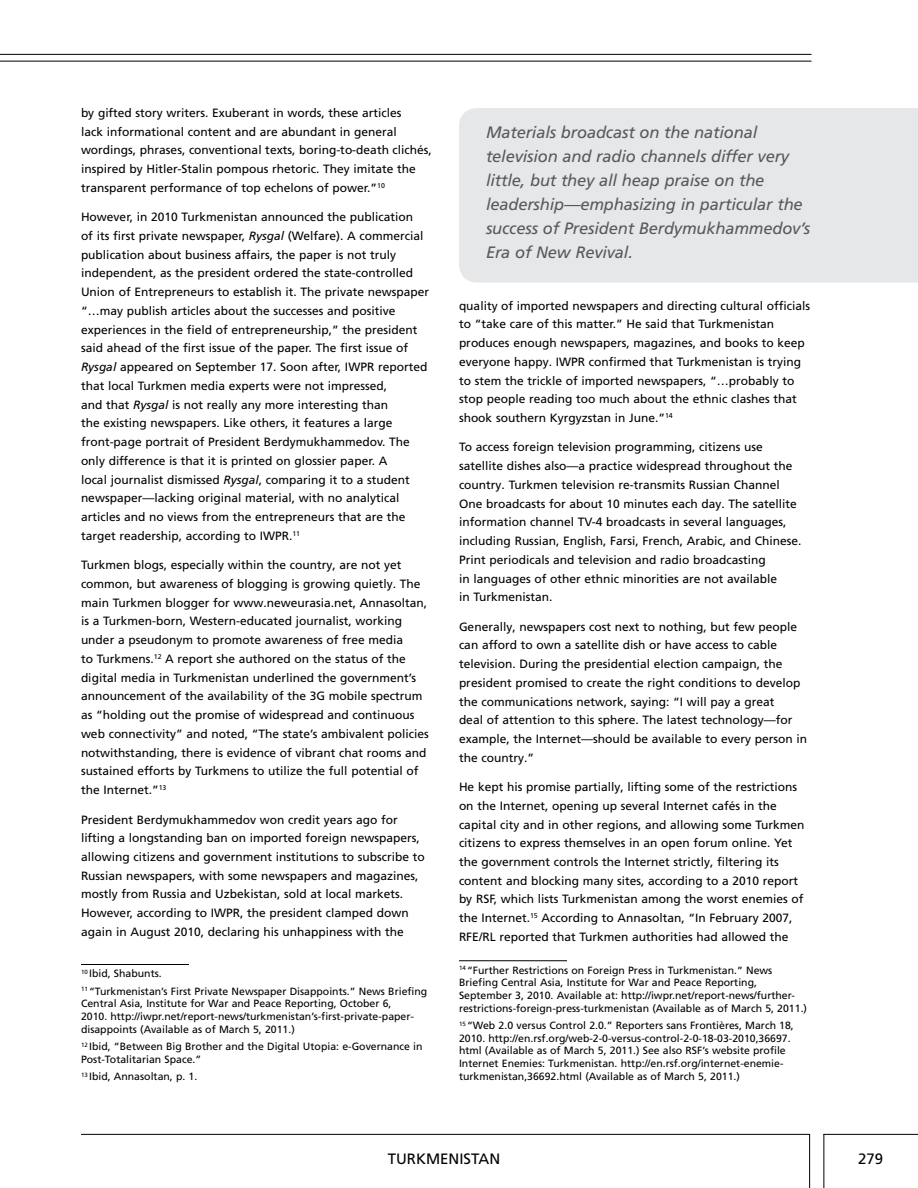
<style>
.page{position:relative;width:918px;height:1188px;background:#fff}
.page>*{position:absolute;margin:0;border:0;box-sizing:border-box;transform-origin:0 0}
.t1{font:italic 16.5px/24px "Frutiger LT Pro";letter-spacing:-.01em;color:#58595b}
.t2{font:15px "Frutiger LT Pro";color:#000}
.t3{font:12px/18.8px "Frutiger LT Pro";color:#000}
.t4{font:10.5px/12.8px "Frutiger LT Pro";color:#000}
.s1{font-style:italic}
</style>
<div class="page">
<hr style="left:81px;top:1134px;width:729px;height:1px;background:#000">
<hr style="left:809px;top:1134px;width:1px;height:54px;background:#000">
<hr style="left:823px;top:1134px;width:1px;height:54px;background:#000">
<hr style="left:823px;top:1134px;width:95px;height:1px;background:#000">
<hr style="left:0;top:61px;width:812px;height:1px;background:#000">
<hr style="left:0;top:54px;width:812px;height:1px;background:#000">
<hr style="left:459px;top:960px;width:108px;height:1px;background:#000">
<hr style="left:81px;top:964px;width:108px;height:1px;background:#000">
<div style="left:459px;top:108px;width:459px;height:175px;background:#e6e7e8"></div>
<p class="t3" style="left:81px;top:104px;width:352px">by gifted story writers. Exuberant in words, these articles<br>lack informational content and are abundant in general wordings, phrases, conventional texts, boring-to-death clichés, inspired by Hitler-Stalin pompous rhetoric. They imitate the transparent performance of top echelons of power.”<sup>10</sup></p>
<p class="t3" style="left:81px;top:208px;width:350px">However, in 2010 Turkmenistan announced the publication<br>of its first private newspaper, <span class="s1">Rysgal</span> (Welfare). A commercial publication about business affairs, the paper is not truly independent, as the president ordered the state-controlled Union of Entrepreneurs to establish it. The private newspaper “…may publish articles about the successes and positive experiences in the field of entrepreneurship,” the president said ahead of the first issue of the paper. The first issue of <span class="s1">Rysgal</span> appeared on September 17. Soon after, IWPR reported that local Turkmen media experts were not impressed,<br>and that <span class="s1">Rysgal</span> is not really any more interesting than<br>the existing newspapers. Like others, it features a large front-page portrait of President Berdymukhammedov. The only difference is that it is printed on glossier paper. A<br>local journalist dismissed <span class="s1">Rysgal</span>, comparing it to a student newspaper—lacking original material, with no analytical articles and no views from the entrepreneurs that are the target readership, according to IWPR.<sup>11</sup></p>
<p class="t3" style="left:81px;top:556px;width:349px">Turkmen blogs, especially within the country, are not yet common, but awareness of blogging is growing quietly. The main Turkmen blogger for www.neweurasia.net, Annasoltan, is a Turkmen-born, Western-educated journalist, working under a pseudonym to promote awareness of free media<br>to Turkmens.<sup>12</sup> A report she authored on the status of the digital media in Turkmenistan underlined the government’s announcement of the availability of the 3G mobile spectrum as “holding out the promise of widespread and continuous web connectivity” and noted, “The state’s ambivalent policies notwithstanding, there is evidence of vibrant chat rooms and sustained efforts by Turkmens to utilize the full potential of the Internet.”<sup>13</sup></p>
<p class="t3" style="left:81px;top:810px;width:345px">President Berdymukhammedov won credit years ago for lifting a longstanding ban on imported foreign newspapers, allowing citizens and government institutions to subscribe to Russian newspapers, with some newspapers and magazines, mostly from Russia and Uzbekistan, sold at local markets.<br>However, according to IWPR, the president clamped down again in August 2010, declaring his unhappiness with the</p>
<p class="t4" style="left:81px;top:965px;width:348px;line-height:17.2px"><sup>10</sup> Ibid, Shabunts.<br><sup>11</sup> “Turkmenistan’s First Private Newspaper Disappoints.” News Briefing</p>
<p class="t4" style="left:81px;top:997px;width:334px">Central Asia, Institute for War and Peace Reporting, October 6,<br>2010. http://iwpr.net/report-news/turkmenistan’s-first-private-paper&shy;disappoints (Available as of March 5, 2011.)</p>
<p class="t4" style="left:81px;top:1040px;width:343px"><sup>12</sup> Ibid, “Between Big Brother and the Digital Utopia: e-Governance in<br>Post-Totalitarian Space.”</p>
<p class="t4" style="left:81px;top:1070px;width:118px"><sup>13</sup> Ibid, Annasoltan, p. 1.</p>
<h1 class="t1" style="left:486px;top:121px;width:326px">Materials broadcast on the national television and radio channels differ very little, but they all heap praise on the leadership—emphasizing in particular the success of President Berdymukhammedov’s Era of New Revival.</h1>
<p class="t3" style="left:459px;top:296px;width:353px">quality of imported newspapers and directing cultural officials to “take care of this matter.” He said that Turkmenistan produces enough newspapers, magazines, and books to keep everyone happy. IWPR confirmed that Turkmenistan is trying to stem the trickle of imported newspapers, “…probably to stop people reading too much about the ethnic clashes that shook southern Kyrgyzstan in June.”<sup>14</sup></p>
<p class="t3" style="left:459px;top:438px;width:344px">To access foreign television programming, citizens use satellite dishes also—a practice widespread throughout the country. Turkmen television re-transmits Russian Channel One broadcasts for about 10 minutes each day. The satellite information channel TV-4 broadcasts in several languages, including Russian, English, Farsi, French, Arabic, and Chinese.<br>Print periodicals and television and radio broadcasting<br>in languages of other ethnic minorities are not available<br>in Turkmenistan.</p>
<p class="t3" style="left:459px;top:617px;width:350px">Generally, newspapers cost next to nothing, but few people can afford to own a satellite dish or have access to cable television. During the presidential election campaign, the president promised to create the right conditions to develop the communications network, saying: “I will pay a great<br>deal of attention to this sphere. The latest technology—for example, the Internet—should be available to every person in the country.”</p>
<p class="t3" style="left:459px;top:778px;width:347px">He kept his promise partially, lifting some of the restrictions on the Internet, opening up several Internet cafés in the capital city and in other regions, and allowing some Turkmen citizens to express themselves in an open forum online. Yet the government controls the Internet strictly, filtering its content and blocking many sites, according to a 2010 report by RSF, which lists Turkmenistan among the worst enemies of the Internet.<sup>15</sup> According to Annasoltan, “In February 2007, RFE/RL reported that Turkmen authorities had allowed the</p>
<p class="t4" style="left:459px;top:964px;width:350px"><sup>14</sup> “Further Restrictions on Foreign Press in Turkmenistan.” News Briefing Central Asia, Institute for War and Peace Reporting, September 3, 2010. Available at: http://iwpr.net/report-news/further&shy;restrictions-foreign-press-turkmenistan (Available as of March 5, 2011.)</p>
<p class="t4" style="left:459px;top:1019px;width:336px"><sup>15</sup> “Web 2.0 versus Control 2.0.” Reporters sans Frontières, March 18, 2010. http://en.rsf.org/web-2-0-versus-control-2-0-18-03-2010,36697. html (Available as of March 5, 2011.) See also RSF’s website profile Internet Enemies: Turkmenistan. http://en.rsf.org/internet-enemie&shy;turkmenistan,36692.html (Available as of March 5, 2011.)</p>
<p class="t2" style="left:388px;top:1150px;width:49px">Tu rkmenistan</p>
<p class="t2" style="left:858px;top:1150px;width:27px">279</p>
</div>
